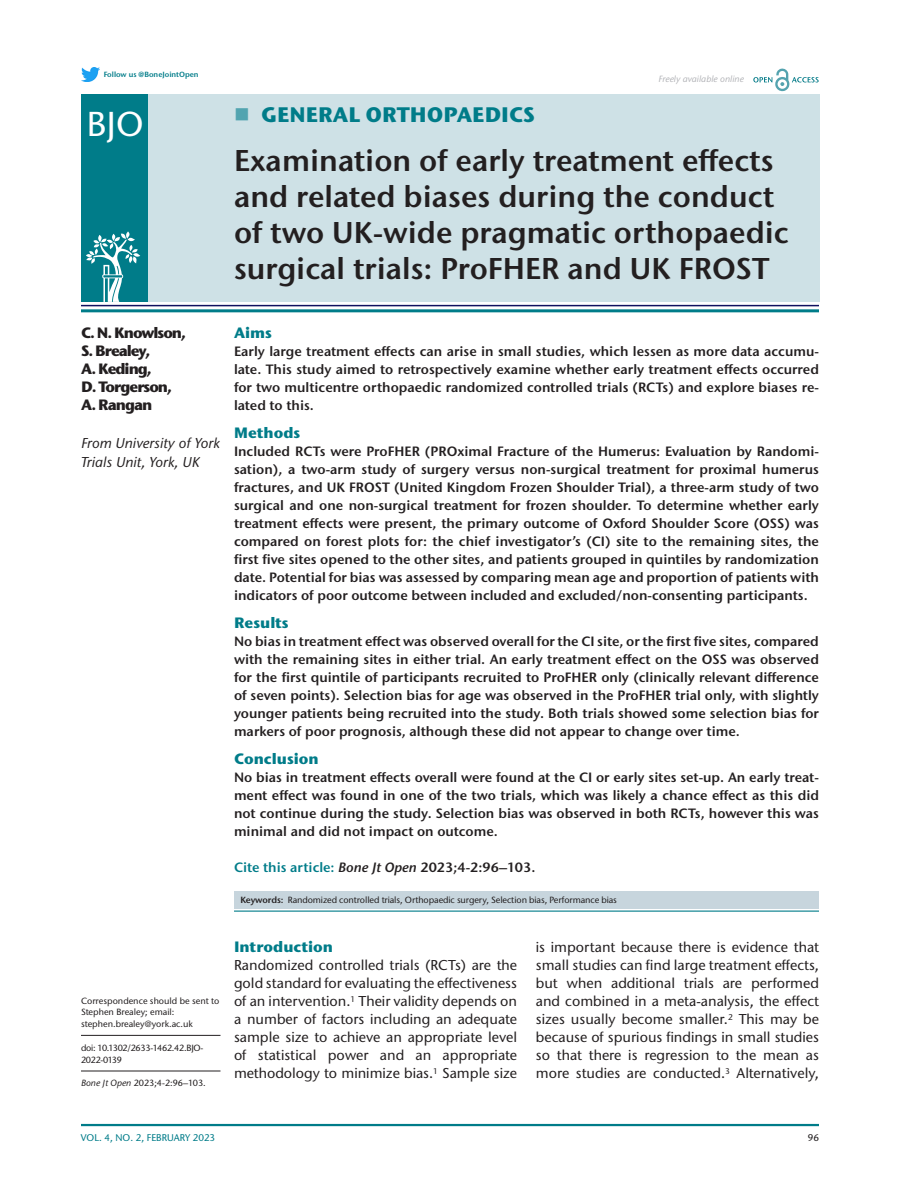
<style>
.page{position:relative;width:918px;height:1188px;background:#fff}
.page>*{position:absolute;margin:0;border:0;box-sizing:border-box;transform-origin:0 0}
.t1{font:500 34.5px "Stone Sans ITC Pro";color:#fff}
.t2{font:600 30px/36px "Stone Sans ITC Pro";color:#231f20}
.t3{font:700 21px "Stone Sans ITC Pro";color:#007c89}
.t4{font:700 15px/18px "Stone Sans ITC Pro";letter-spacing:-.07em;color:#231f20}
.t5{font:700 15px "Stone Sans ITC Pro";color:#007c89}
.t6{font:500 14.25px/18px "Stone Sans ITC Pro";color:#231f20;text-align:justify}
.t7{font:italic 500 14.25px/19.5px "Stone Sans ITC Pro";color:#231f20}
.t8{font:600 13.5px/18px "Stone Sans ITC Pro";color:#231f20;text-align:justify}
.t9{font:600 13.5px "Stone Sans ITC Pro";color:#007c89}
.t10{font:500 9.75px "Stone Sans ITC Pro";color:#007c89}
.t11{font:500 9.75px "Stone Sans ITC Pro";color:#231f20}
.t12{font:500 9px/12px "Stone Sans ITC Pro";letter-spacing:-.01em;color:#231f20}
.t13{font:500 9px/12px "Stone Sans ITC Pro";letter-spacing:-.03em;color:#231f20}
.t14{font:italic 500 9px "Stone Sans ITC Pro";color:#b2b3b7}
.t15{font:600 7.5px "Stone Sans ITC Pro";color:#007c89}
.s1{font-style:italic}
.s2{font-style:italic;color:#231f20}
.s3{color:#231f20}
.s4{font-weight:600}
</style>
<div class="page">
<hr style="left:81px;top:1124px;width:738px;height:2px;background:#007c89">
<img style="left:81px;top:67px;width:18px;height:15px">
<svg style="left:753px;top:69px;width:66px;height:22px"></svg>
<div style="left:234px;top:891px;width:585px;height:18px;background:#c7d5dd"></div>
<hr style="left:81px;top:305px;width:738px;height:1px;background:#11115f">
<hr style="left:81px;top:309px;width:738px;height:3px;background:#007c89">
<div style="left:81px;top:94px;width:738px;height:208px;background:#cee1e6"></div>
<div style="left:81px;top:95px;width:66px;height:207px;background:#007c89"></div>
<svg style="left:86px;top:231px;width:54px;height:71px"></svg>
<hr style="left:81px;top:1035px;width:140px;height:1px;background:#231f20">
<hr style="left:81px;top:1071px;width:140px;height:1px;background:#231f20">
<hr style="left:234px;top:911px;width:585px;height:1px;background:#007c89">
<p class="t15" style="left:104px;top:72px;width:97px">Follow us @BoneJointOpen</p>
<h1 class="t1" style="left:87px;top:110px;width:58px">BJO</h1>
<p class="t14" style="left:658px;top:75px;width:87px">Freely available online</p>
<h3 class="t3" style="left:261px;top:106px;width:276px">GENERAL ORTHOPAEDICS</h3>
<h2 class="t2" style="left:234px;top:145px;width:556px">Examination of early treatment effects and related biases during the conduct of two UK- wide pragmatic orthopaedic surgical trials: ProFHER and UK FROST</h2>
<p class="t4" style="left:81px;top:326px;width:107px">C. N. Knowlson,<br>S. Brealey,<br>A. Keding,<br>D. Torgerson,<br>A. Rangan</p>
<p class="t7" style="left:81px;top:435px;width:140px">From University of York<br>Trials Unit, York, UK</p>
<p class="t12" style="left:81px;top:995px;width:140px">Correspondence should be sent to<br>Stephen Brealey; email: stephen.brealey@york.ac.uk</p>
<p class="t13" style="left:81px;top:1043px;width:124px">doi: 10.1302/2633-1462.42.BJO-<br>2022-0139</p>
<p class="t12" style="left:81px;top:1078px;width:126px"><span class="s1">Bone Jt Open</span> 2023;4-2:96–103.</p>
<p class="t5" style="left:234px;top:327px;width:39px">Aims</p>
<p class="t8" style="left:234px;top:344px;width:587px">Early large treatment effects can arise in small studies, which lessen as more data accumu&shy;late. This study aimed to retrospectively examine whether early treatment effects occurred for two multicentre orthopaedic randomized controlled trials (RCTs) and explore biases re&shy;lated to this.</p>
<p class="t5" style="left:234px;top:427px;width:68px">Methods</p>
<p class="t8" style="left:234px;top:444px;width:587px">Included RCTs were ProFHER (PROximal Fracture of the Humerus: Evaluation by Randomi&shy;sation), a two- arm study of surgery versus non- surgical treatment for proximal humerus fractures, and UK FROST (United Kingdom Frozen Shoulder Trial), a three- arm study of two surgical and one non- surgical treatment for frozen shoulder. To determine whether early treatment effects were present, the primary outcome of Oxford Shoulder Score (OSS) was compared on forest plots for: the chief investigator’s (CI) site to the remaining sites, the first five sites opened to the other sites, and patients grouped in quintiles by randomization date. Potential for bias was assessed by comparing mean age and proportion of patients with indicators of poor outcome between included and excluded/non- consenting participants.</p>
<p class="t5" style="left:234px;top:617px;width:56px">Results</p>
<p class="t8" style="left:234px;top:634px;width:587px">No bias in treatment effect was observed overall for the CI site, or the first five sites, compared with the remaining sites in either trial. An early treatment effect on the OSS was observed for the first quintile of participants recruited to ProFHER only (clinically relevant difference of seven points). Selection bias for age was observed in the ProFHER trial only, with slightly younger patients being recruited into the study. Both trials showed some selection bias for markers of poor prognosis, although these did not appear to change over time.</p>
<p class="t5" style="left:234px;top:752px;width:86px">Conclusion</p>
<p class="t8" style="left:234px;top:769px;width:587px">No bias in treatment effects overall were found at the CI or early sites set- up. An early treat&shy;ment effect was found in one of the two trials, which was likely a chance effect as this did not continue during the study. Selection bias was observed in both RCTs, however this was minimal and did not impact on outcome.</p>
<p class="t9" style="left:234px;top:862px;width:303px">Cite this article: <span class="s2">Bone Jt Open</span> <span class="s3">2023;4-2:96–103.</span></p>
<p class="t12" style="left:240px;top:895px;width:378px"><span class="s4">Keywords:</span> Randomized controlled trials, Orthopaedic surgery, Selection bias, Performance bias</p>
<p class="t5" style="left:234px;top:941px;width:100px">Introduction</p>
<p class="t6" style="left:234px;top:958px;width:285px">Randomized controlled trials (RCTs) are the gold standard for evaluating the effectiveness of an intervention.<sup>1</sup> Their validity depends on a number of factors including an adequate sample size to achieve an appropriate level of statistical power and an appropriate methodology to minimize bias.<sup>1</sup> Sample size</p>
<p class="t6" style="left:536px;top:940px;width:285px">is important because there is evidence that small studies can find large treatment effects, but when additional trials are performed and combined in a meta- analysis, the effect sizes usually become smaller.<sup>2</sup> This may be because of spurious findings in small studies so that there is regression to the mean as more studies are conducted.<sup>3</sup> Alternatively,</p>
<p class="t10" style="left:81px;top:1134px;width:136px">VOL. 4, NO. 2, FEBRUARY 2023</p>
<p class="t11" style="left:808px;top:1134px;width:13px">96</p>
</div>
